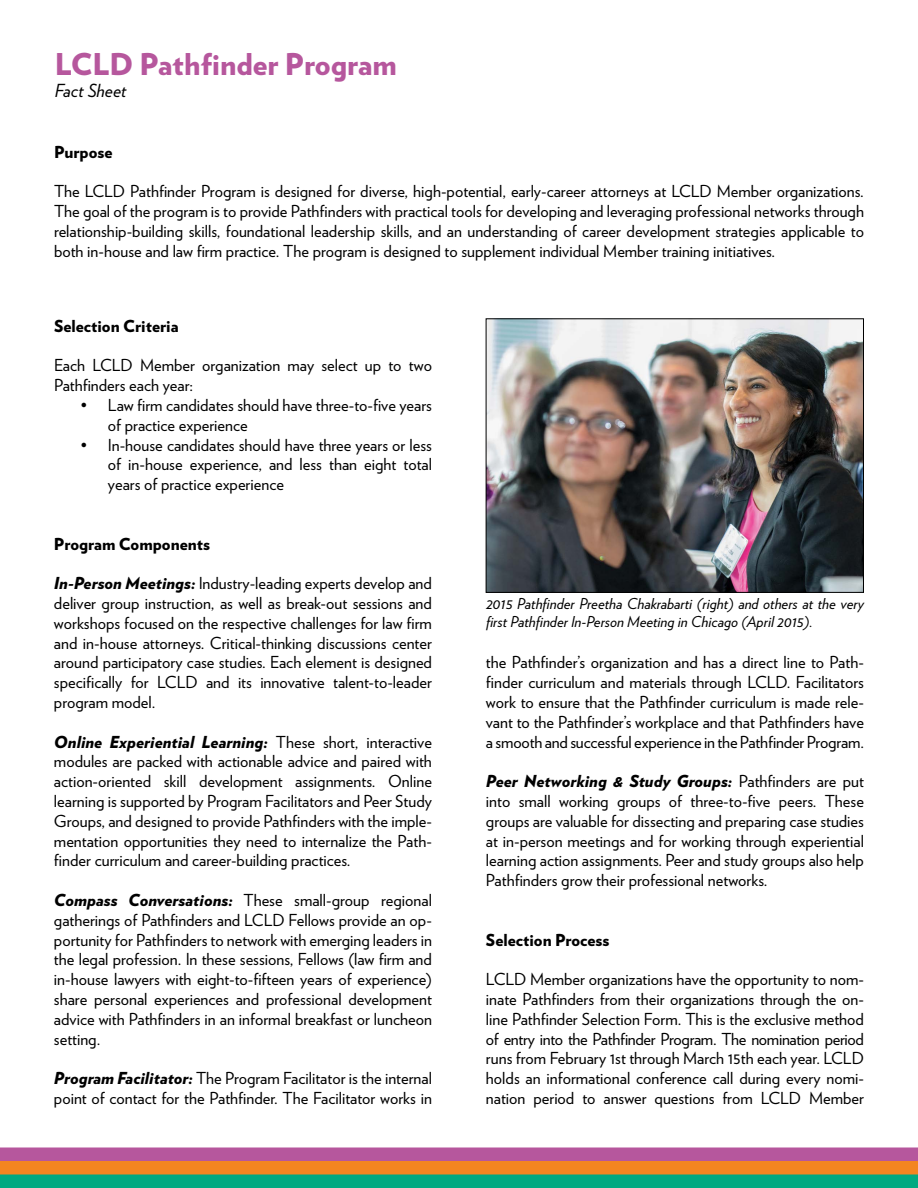
<style>
.page{position:relative;width:918px;height:1188px;background:#fff}
.page>*{position:absolute;margin:0;border:0;box-sizing:border-box;transform-origin:0 0}
.t1{font:900 30px "Verlag";color:#b6579d}
.t2{font:italic 18px "Verlag";color:#000}
.t3{font:16.5px/19.8px "Verlag";color:#000;text-align:justify}
.t4{font:900 16.5px "Verlag";color:#000}
.t5{font:italic 15px/18px "Verlag";color:#000}
.s1{font-weight:900;font-style:italic}
</style>
<div class="page">
<svg style="left:0;top:1148px;width:918px;height:40px;background:#8d8269"></svg>
<img style="left:488px;top:321px;width:374px;height:270px">
<div style="left:486px;top:319px;width:378px;height:274px;border:1px solid #000"></div>
<h1 class="t1" style="left:55px;top:39px;width:344px">LCLD Pathfinder Program</h1>
<p class="t2" style="left:55px;top:76px;width:73px">Fact Sheet</p>
<p class="t4" style="left:54px;top:138px;width:60px">Purpose</p>
<p class="t3" style="left:54px;top:181px;width:812px">The LCLD Pathfinder Program is designed for diverse, high-potential, early-career attorneys at LCLD Member organizations.<br>The goal of the program is to provide Pathfinders with practical tools for developing and leveraging professional networks through relationship-building skills, foundational leadership skills, and an understanding of career development strategies applicable to both in-house and law firm practice. The program is designed to supplement individual Member training initiatives.</p>
<p class="t4" style="left:54px;top:312px;width:126px">Selection Criteria</p>
<p class="t3" style="left:54px;top:355px;width:380px">Each LCLD Member organization may select up to two<br>Pathfinders each year:</p>
<p class="t3" style="left:108px;top:394px;width:326px;text-indent:-27px">• Law firm candidates should have three-to-five years of practice experience</p>
<p class="t3" style="left:108px;top:434px;width:326px;text-indent:-27px">• In-house candidates should have three years or less of in-house experience, and less than eight total years of practice experience</p>
<p class="t4" style="left:54px;top:530px;width:158px">Program Components</p>
<p class="t3" style="left:54px;top:573px;width:380px"><span class="s1">In-Person Meetings:</span> Industry-leading experts develop and deliver group instruction, as well as break-out sessions and workshops focused on the respective challenges for law firm and in-house attorneys. Critical-thinking discussions center around participatory case studies. Each element is designed specifically for LCLD and its innovative talent-to-leader program model.</p>
<p class="t3" style="left:54px;top:731px;width:380px"><span class="s1">Online Experiential Learning:</span> These short, interactive modules are packed with actionable advice and paired with action-oriented skill development assignments. Online learning is supported by Program Facilitators and Peer Study Groups, and designed to provide Pathfinders with the imple&shy;mentation opportunities they need to internalize the Path&shy;finder curriculum and career-building practices.</p>
<p class="t3" style="left:54px;top:889px;width:380px"><span class="s1">Compass Conversations:</span> These small-group regional gatherings of Pathfinders and LCLD Fellows provide an op&shy;portunity for Pathfinders to network with emerging leaders in the legal profession. In these sessions, Fellows (law firm and in-house lawyers with eight-to-fifteen years of experience) share personal experiences and professional development advice with Pathfinders in an informal breakfast or luncheon setting.</p>
<p class="t3" style="left:54px;top:1068px;width:380px"><span class="s1">Program Facilitator:</span> The Program Facilitator is the internal point of contact for the Pathfinder. The Facilitator works in</p>
<p class="t5" style="left:486px;top:594px;width:380px">2015 Pathfinder Preetha Chakrabarti (right) and others at the very first Pathfinder In-Person Meeting in Chicago (April 2015).</p>
<p class="t3" style="left:486px;top:652px;width:380px">the Pathfinder’s organization and has a direct line to Path&shy;finder curriculum and materials through LCLD. Facilitators work to ensure that the Pathfinder curriculum is made rele&shy;vant to the Pathfinder’s workplace and that Pathfinders have a smooth and successful experience in the Pathfinder Program.</p>
<p class="t3" style="left:486px;top:771px;width:380px"><span class="s1">Peer Networking &amp; Study Groups:</span> Pathfinders are put into small working groups of three-to-five peers. These groups are valuable for dissecting and preparing case studies at in-person meetings and for working through experiential learning action assignments. Peer and study groups also help Pathfinders grow their professional networks.</p>
<p class="t4" style="left:486px;top:926px;width:125px">Selection Process</p>
<p class="t3" style="left:486px;top:969px;width:380px">LCLD Member organizations have the opportunity to nom&shy;inate Pathfinders from their organizations through the on&shy;line Pathfinder Selection Form. This is the exclusive method of entry into the Pathfinder Program. The nomination period runs from February 1st through March 15th each year. LCLD holds an informational conference call during every nomi&shy;nation period to answer questions from LCLD Member</p>
</div>
